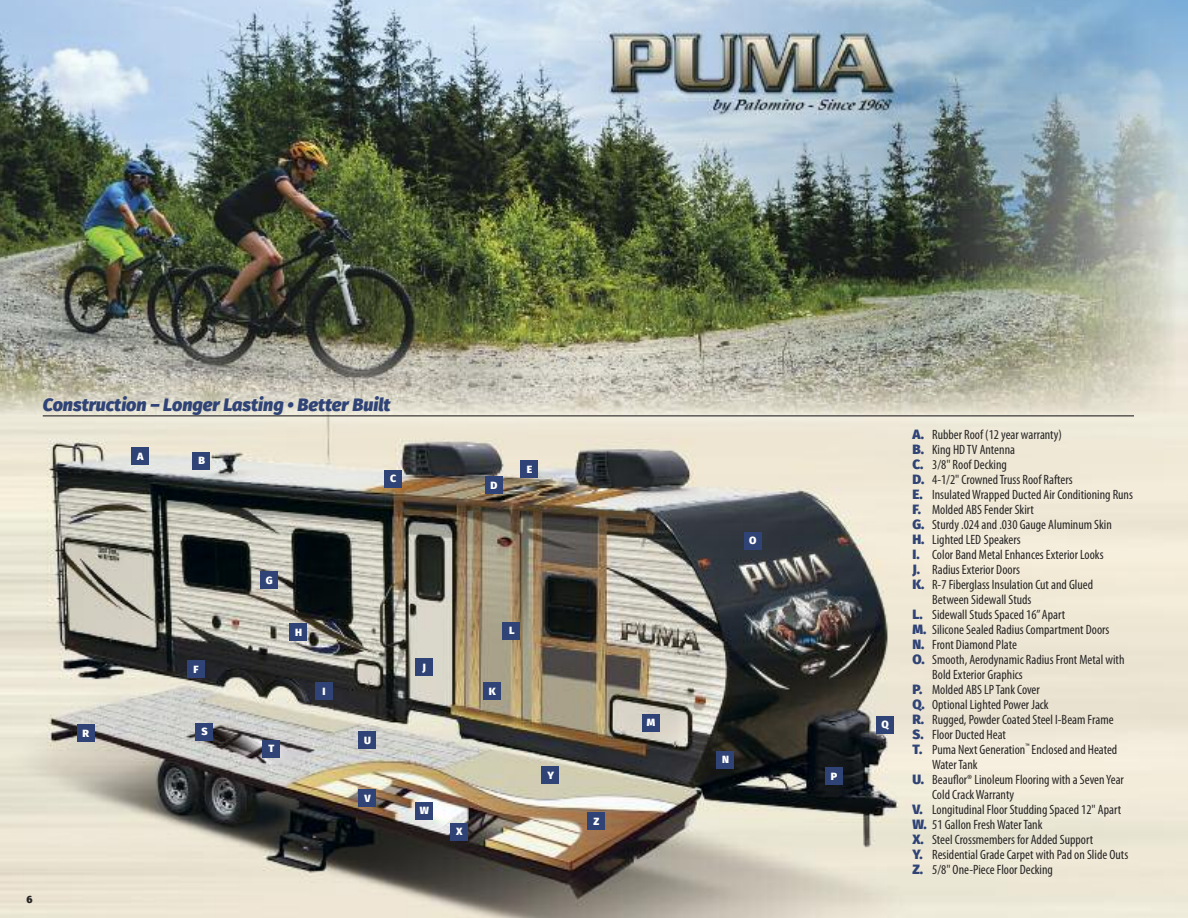
<style>
.page{position:relative;width:1188px;height:918px;background:#fff}
.page>*{position:absolute;margin:0;border:0;box-sizing:border-box;transform-origin:0 0}
.t1{font:italic 800 18px "Fira Sans";color:#2f4376}
.t2{font:condensed 13.5px "Myriad Pro";color:#272526}
.t3{font:800 10.5px "Fira Sans";color:#fff}
.t4{font:800 10.5px "Fira Sans";color:#272526}
.s1{font-family:"Fira Sans";font-weight:800;font-stretch:normal;color:#2f4376}
</style>
<div class="page">
<img style="left:0;top:0;width:1188px;height:918px">
<div style="left:131px;top:447px;width:18px;height:18px;background:#2f4376"></div>
<div style="left:289px;top:624px;width:18px;height:17px;background:#2f4376"></div>
<div style="left:415px;top:658px;width:18px;height:18px;background:#2f4376"></div>
<div style="left:260px;top:571px;width:18px;height:18px;background:#2f4376"></div>
<div style="left:503px;top:622px;width:17px;height:18px;background:#2f4376"></div>
<div style="left:195px;top:723px;width:18px;height:17px;background:#2f4376"></div>
<div style="left:262px;top:740px;width:18px;height:18px;background:#2f4376"></div>
<div style="left:358px;top:732px;width:18px;height:17px;background:#2f4376"></div>
<div style="left:358px;top:789px;width:18px;height:18px;background:#2f4376"></div>
<div style="left:415px;top:802px;width:18px;height:17px;background:#2f4376"></div>
<div style="left:77px;top:724px;width:17px;height:18px;background:#2f4376"></div>
<div style="left:384px;top:470px;width:18px;height:17px;background:#2f4376"></div>
<div style="left:520px;top:460px;width:18px;height:18px;background:#2f4376"></div>
<div style="left:485px;top:476px;width:18px;height:18px;background:#2f4376"></div>
<div style="left:744px;top:532px;width:17px;height:17px;background:#2f4376"></div>
<div style="left:716px;top:751px;width:18px;height:18px;background:#2f4376"></div>
<div style="left:825px;top:768px;width:17px;height:17px;background:#2f4376"></div>
<div style="left:193px;top:452px;width:17px;height:17px;background:#2f4376"></div>
<div style="left:187px;top:660px;width:17px;height:18px;background:#2f4376"></div>
<div style="left:876px;top:716px;width:18px;height:17px;background:#2f4376"></div>
<div style="left:315px;top:683px;width:17px;height:17px;background:#2f4376"></div>
<div style="left:542px;top:767px;width:17px;height:17px;background:#2f4376"></div>
<div style="left:587px;top:812px;width:18px;height:18px;background:#2f4376"></div>
<div style="left:450px;top:823px;width:18px;height:18px;background:#2f4376"></div>
<div style="left:483px;top:683px;width:18px;height:17px;background:#2f4376"></div>
<hr style="left:43px;top:415px;width:1091px;height:1px;background:#272526">
<div style="left:642px;top:714px;width:18px;height:18px;background:#2f4376"></div>
<h1 class="t1" style="left:43px;top:397px;width:349px">Construction – Longer Lasting • Better Built</h1>
<p class="t3" style="left:137px;top:452px;width:8px">A</p>
<p class="t3" style="left:199px;top:456px;width:8px">B</p>
<p class="t3" style="left:390px;top:474px;width:8px">C</p>
<p class="t3" style="left:491px;top:481px;width:8px">D</p>
<p class="t3" style="left:527px;top:465px;width:7px">E</p>
<p class="t3" style="left:83px;top:729px;width:8px">R</p>
<p class="t4" style="left:26px;top:895px;width:8px">6</p>
<p class="t3" style="left:193px;top:665px;width:7px">F</p>
<p class="t3" style="left:202px;top:727px;width:8px">S</p>
<p class="t3" style="left:266px;top:576px;width:8px">G</p>
<p class="t3" style="left:295px;top:628px;width:8px">H</p>
<p class="t3" style="left:268px;top:744px;width:7px">T</p>
<p class="t3" style="left:322px;top:687px;width:5px">I</p>
<p class="t3" style="left:364px;top:736px;width:8px">U</p>
<p class="t3" style="left:365px;top:794px;width:8px">V</p>
<p class="t3" style="left:423px;top:663px;width:5px">J</p>
<p class="t3" style="left:509px;top:626px;width:7px">L</p>
<p class="t3" style="left:489px;top:687px;width:9px">K</p>
<p class="t3" style="left:420px;top:806px;width:11px">W</p>
<p class="t3" style="left:456px;top:828px;width:8px">X</p>
<p class="t3" style="left:547px;top:771px;width:8px">Y</p>
<p class="t3" style="left:594px;top:817px;width:7px">Z</p>
<p class="t3" style="left:647px;top:719px;width:10px">M</p>
<p class="t3" style="left:749px;top:536px;width:9px">O</p>
<p class="t3" style="left:722px;top:755px;width:8px">N</p>
<p class="t3" style="left:831px;top:772px;width:8px">P</p>
<p class="t3" style="left:881px;top:720px;width:9px">Q</p>
<p class="t2" style="left:912px;top:429px;width:151px"><span class="s1">A.</span> Rubber Roof (12 year warranty)</p>
<p class="t2" style="left:912px;top:444px;width:104px"><span class="s1">B.</span> King HDTV Antenna</p>
<p class="t2" style="left:912px;top:459px;width:96px"><span class="s1">C.</span> 3/8" Roof Decking</p>
<p class="t2" style="left:912px;top:474px;width:162px"><span class="s1">D.</span> 4-1/2" CrownedTruss Roof Rafters</p>
<p class="t2" style="left:912px;top:489px;width:222px"><span class="s1">E.</span> InsulatedWrapped Ducted Air Conditioning Runs</p>
<p class="t2" style="left:912px;top:504px;width:123px"><span class="s1">F.</span> Molded ABS Fender Skirt</p>
<p class="t2" style="left:912px;top:519px;width:201px"><span class="s1">G.</span> Sturdy .024 and .030 Gauge Aluminum Skin</p>
<p class="t2" style="left:912px;top:534px;width:110px"><span class="s1">H.</span> Lighted LED Speakers</p>
<p class="t2" style="left:912px;top:549px;width:193px"><span class="s1">I.</span> Color Band Metal Enhances Exterior Looks</p>
<p class="t2" style="left:912px;top:564px;width:109px"><span class="s1">J.</span> Radius Exterior Doors</p>
<p class="t2" style="left:912px;top:579px;width:182px"><span class="s1">K.</span> R-7 Fiberglass Insulation Cut and Glued</p>
<p class="t2" style="left:932px;top:594px;width:101px">Between Sidewall Studs</p>
<p class="t2" style="left:912px;top:609px;width:154px"><span class="s1">L.</span> Sidewall Studs Spaced 16”Apart</p>
<p class="t2" style="left:912px;top:624px;width:199px"><span class="s1">M.</span> Silicone Sealed Radius Compartment Doors</p>
<p class="t2" style="left:912px;top:639px;width:106px"><span class="s1">N.</span> Front Diamond Plate</p>
<p class="t2" style="left:912px;top:654px;width:214px"><span class="s1">O.</span> Smooth, Aerodynamic Radius Front Metal with</p>
<p class="t2" style="left:932px;top:669px;width:92px">Bold Exterior Graphics</p>
<p class="t2" style="left:912px;top:684px;width:129px"><span class="s1">P.</span> Molded ABS LPTank Cover</p>
<p class="t2" style="left:912px;top:699px;width:138px"><span class="s1">Q.</span> Optional Lighted Power Jack</p>
<p class="t2" style="left:912px;top:714px;width:203px"><span class="s1">R.</span> Rugged, Powder Coated Steel I-Beam Frame</p>
<p class="t2" style="left:912px;top:729px;width:95px"><span class="s1">S.</span> Floor Ducted Heat</p>
<p class="t2" style="left:912px;top:744px;width:206px"><span class="s1">T.</span> Puma Next Generation<sup>™</sup> Enclosed and Heated</p>
<p class="t2" style="left:932px;top:759px;width:47px">WaterTank</p>
<p class="t2" style="left:912px;top:774px;width:213px"><span class="s1">U.</span> Beauflor® Linoleum Flooring with a SevenYear</p>
<p class="t2" style="left:932px;top:789px;width:84px">Cold CrackWarranty</p>
<p class="t2" style="left:912px;top:804px;width:210px"><span class="s1">V.</span> Longitudinal Floor Studding Spaced 12" Apart</p>
<p class="t2" style="left:912px;top:819px;width:132px"><span class="s1">W.</span> 51 Gallon FreshWaterTank</p>
<p class="t2" style="left:912px;top:834px;width:182px"><span class="s1">X.</span> Steel Crossmembers for Added Support</p>
<p class="t2" style="left:912px;top:849px;width:217px"><span class="s1">Y.</span> Residential Grade Carpet with Pad on Slide Outs</p>
<p class="t2" style="left:912px;top:864px;width:142px"><span class="s1">Z.</span> 5/8" One-Piece Floor Decking</p>
</div>
